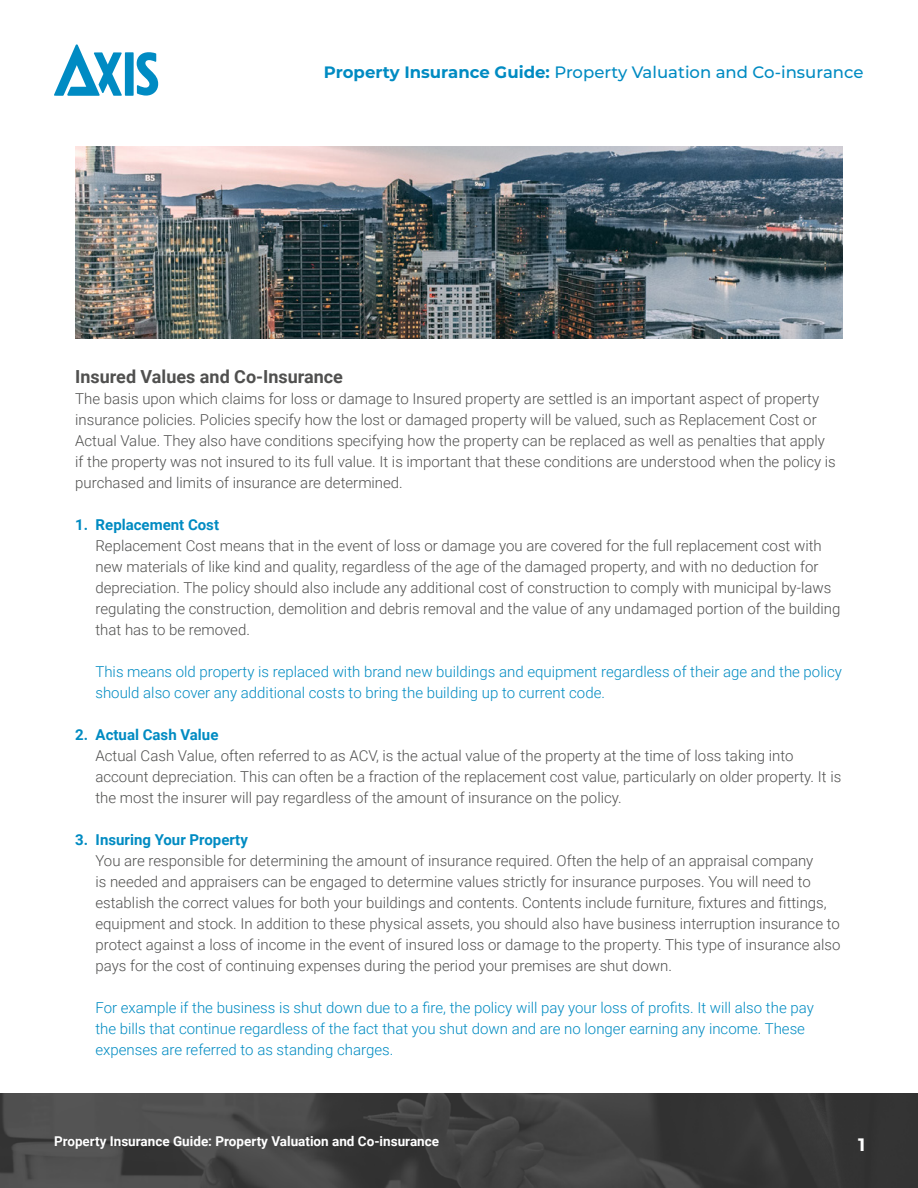
<style>
.page{position:relative;width:918px;height:1188px;background:#fff}
.page>*{position:absolute;margin:0;border:0;box-sizing:border-box;transform-origin:0 0}
.t1{font:700 18px "Roboto";color:#50504f}
.t2{font:700 18px "Montserrat";color:#fff}
.t3{font:500 16.5px "Montserrat";color:#008bc2}
.t4{font:300 15px/21px "Roboto";color:#50504f}
.t5{font:300 15px/21px "Roboto";color:#008bc2}
.t6{font:700 15px "Roboto";color:#008bc2}
.t7{font:700 13.5px "Roboto";color:#fff}
.s1{font-weight:700}
</style>
<div class="page">
<img style="left:0;top:1093px;width:918px;height:95px">
<div style="left:125px;top:52px;width:9px;height:44px;background:#008bc3"></div>
<svg style="left:54px;top:44px;width:68px;height:52px"></svg>
<svg style="left:137px;top:52px;width:21px;height:44px"></svg>
<img style="left:75px;top:147px;width:767px;height:191px">
<p class="t3" style="left:324px;top:61px;width:541px"><span class="s1">Property Insurance Guide:</span> Property Valuation and Co-insurance</p>
<p class="t1" style="left:75px;top:364px;width:269px">Insured Values and Co-Insurance</p>
<p class="t4" style="left:75px;top:387px;width:762px">The basis upon which claims for loss or damage to Insured property are settled is an important aspect of property insurance policies. Policies specify how the lost or damaged property will be valued, such as Replacement Cost or Actual Value. They also have conditions specifying how the property can be replaced as well as penalties that apply if the property was not insured to its full value. It is important that these conditions are understood when the policy is purchased and limits of insurance are determined.</p>
<p class="t6" style="left:75px;top:514px;width:145px">1. Replacement Cost</p>
<p class="t4" style="left:95px;top:534px;width:746px">Replacement Cost means that in the event of loss or damage you are covered for the full replacement cost with new materials of like kind and quality, regardless of the age of the damaged property, and with no deduction for depreciation. The policy should also include any additional cost of construction to comply with municipal by-laws regulating the construction, demolition and debris removal and the value of any undamaged portion of the building that has to be removed.</p>
<p class="t5" style="left:95px;top:660px;width:748px">This means old property is replaced with brand new buildings and equipment regardless of their age and the policy should also cover any additional costs to bring the building up to current code.</p>
<p class="t6" style="left:75px;top:724px;width:145px">2. Actual Cash Value</p>
<p class="t4" style="left:95px;top:744px;width:747px">Actual Cash Value, often referred to as ACV, is the actual value of the property at the time of loss taking into account depreciation. This can often be a fraction of the replacement cost value, particularly on older property. It is the most the insurer will pay regardless of the amount of insurance on the policy.</p>
<p class="t6" style="left:75px;top:829px;width:174px">3. Insuring Your Property</p>
<p class="t4" style="left:95px;top:849px;width:747px">You are responsible for determining the amount of insurance required. Often the help of an appraisal company<br>is needed and appraisers can be engaged to determine values strictly for insurance purposes. You will need to establish the correct values for both your buildings and contents. Contents include furniture, fixtures and fittings, equipment and stock. In addition to these physical assets, you should also have business interruption insurance to protect against a loss of income in the event of insured loss or damage to the property. This type of insurance also pays for the cost of continuing expenses during the period your premises are shut down.</p>
<p class="t5" style="left:95px;top:996px;width:720px">For example if the business is shut down due to a fire, the policy will pay your loss of profits. It will also the pay the bills that continue regardless of the fact that you shut down and are no longer earning any income. These expenses are referred to as standing charges.</p>
<p class="t7" style="left:54px;top:1131px;width:387px">Property Insurance Guide: Property Valuation and Co-insurance</p>
<p class="t2" style="left:858px;top:1132px;width:9px">1</p>
</div>
